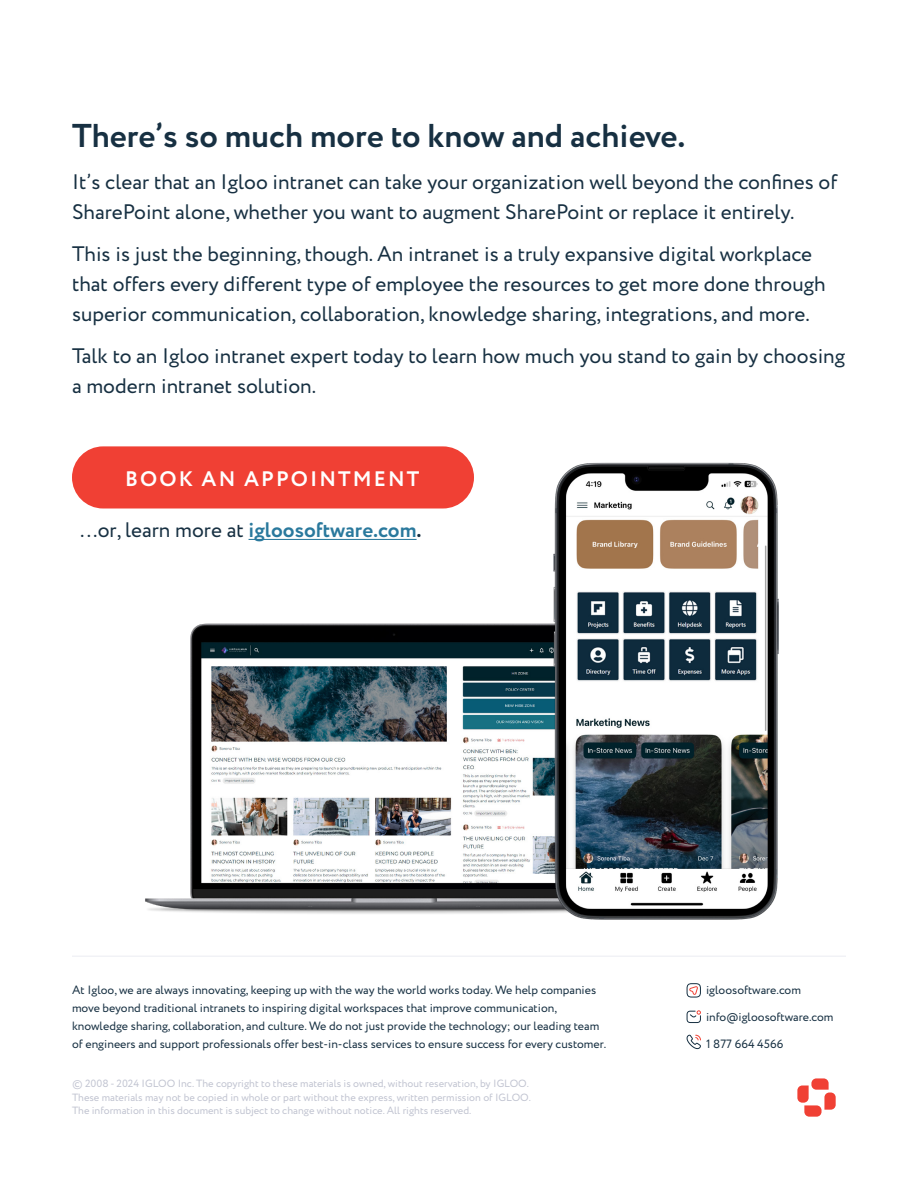
<style>
.page{position:relative;width:918px;height:1188px;background:#fff}
.page>*{position:absolute;margin:0;border:0;box-sizing:border-box;transform-origin:0 0}
.HEADING_-_1{font:700 33px "Circe";color:#173042}
.BODY{font:21px/30px "Circe";color:#173042}
.BODY-2{font:700 21px "Circe";letter-spacing:.1em;color:#fff}
.t1{font:12px/18px "Circe";color:#173042}
.t2{font:10.5px/13.5px "Circe";color:#c1c4d1}
.s1{font-weight:700;color:#2a799d}
.s2{font-weight:700}
</style>
<div class="page">
<svg style="left:687px;top:983px;width:14px;height:15px"></svg>
<svg style="left:687px;top:1010px;width:14px;height:13px"></svg>
<svg style="left:687px;top:1035px;width:14px;height:14px"></svg>
<hr style="left:72px;top:956px;width:774px;height:1px;background:#ebecf2">
<svg style="left:797px;top:1078px;width:39px;height:39px"></svg>
<div style="left:72px;top:446px;width:402px;height:63px;background:#f04034;border-radius:31px"></div>
<hr style="left:249px;top:539px;width:168px;height:1px;background:#2a799d">
<img style="left:145px;top:623px;width:391px;height:291px">
<img style="left:536px;top:462px;width:243px;height:458px">
<p class="HEADING_-_1" style="left:72px;top:113px;width:615px">There’s so much more to know and achieve.</p>
<p class="BODY" style="left:72px;top:167px;width:767px">It’s clear that an Igloo intranet can take your organization well beyond the confines of<br>SharePoint alone, whether you want to augment SharePoint or replace it entirely.</p>
<p class="BODY" style="left:72px;top:239px;width:755px">This is just the beginning, though. An intranet is a truly expansive digital workplace that offers every different type of employee the resources to get more done through superior communication, collaboration, knowledge sharing, integrations, and more.</p>
<p class="BODY" style="left:72px;top:341px;width:775px">Talk to an Igloo intranet expert today to learn how much you stand to gain by choosing a modern intranet solution.</p>
<p class="BODY-2" style="left:125px;top:464px;width:296px">BOOK AN APPOINTMENT</p>
<p class="BODY" style="left:80px;top:516px;width:343px">...or, learn more at <span class="s1">igloosoftware.com</span><span class="s2">.</span></p>
<p class="t1" style="left:72px;top:981px;width:536px">At Igloo, we are always innovating, keeping up with the way the world works today. We help companies move beyond traditional intranets to inspiring digital workspaces that improve communication, knowledge sharing, collaboration, and culture. We do not just provide the technology; our leading team of engineers and support professionals offer best-in-class services to ensure success for every customer.</p>
<p class="t1" style="left:706px;top:981px;width:97px">igloosoftware.com</p>
<p class="t1" style="left:706px;top:1008px;width:129px">info@igloosoftware.com</p>
<p class="t1" style="left:706px;top:1035px;width:79px">1 877 664 4566</p>
<p class="t2" style="left:72px;top:1077px;width:460px">© 2008 - 2024 IGLOO Inc. The copyright to these materials is owned, without reservation, by IGLOO.<br>These materials may not be copied in whole or part without the express, written permission of IGLOO.<br>The information in this document is subject to change without notice. All rights reserved.</p>
</div>
